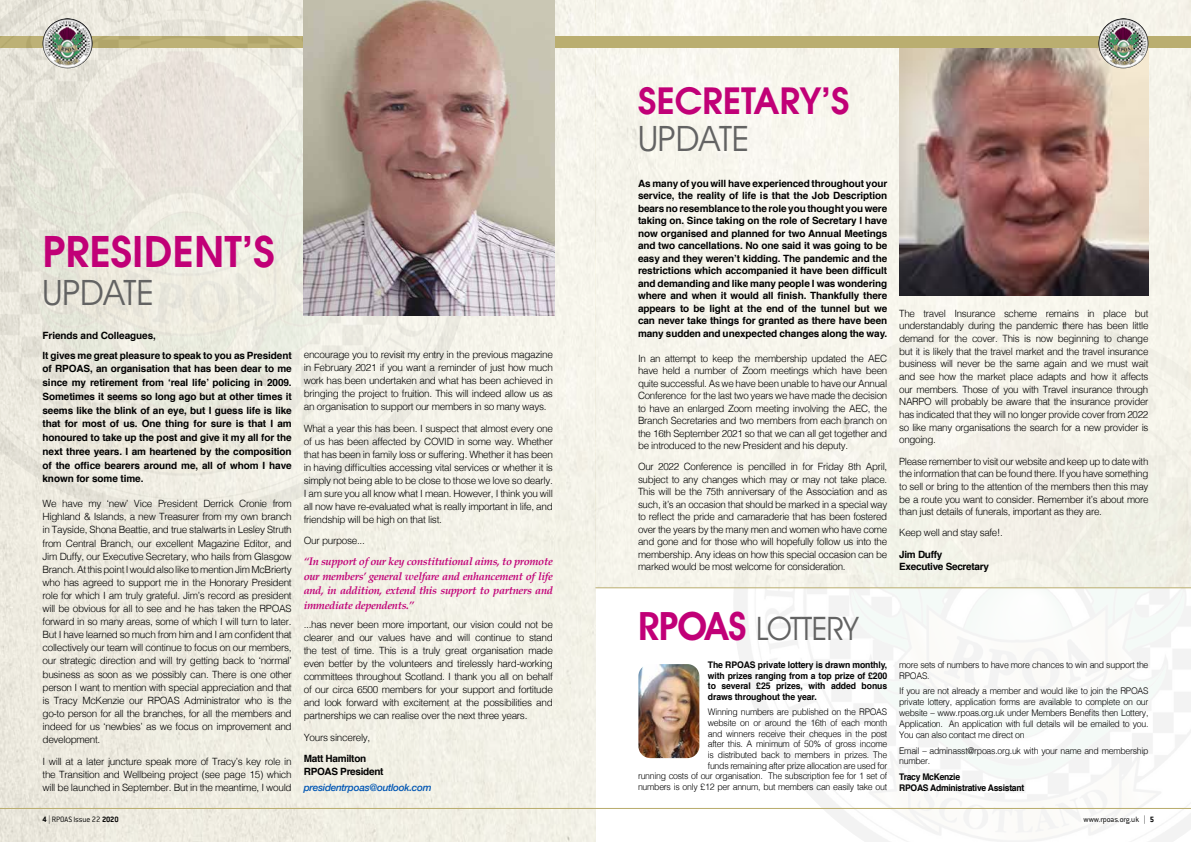
<style>
.page{position:relative;width:1191px;height:842px;background:#fff}
.page>*{position:absolute;margin:0;border:0;box-sizing:border-box;transform-origin:0 0}
.t1{font:600 42px "Avant Garde";color:#c10077}
.t2{font:600 36px "Avant Garde";color:#c10077}
.t3{font:35.3px "Avant Garde IT Cby BT";color:#636363}
.t4{font:32.6px "Avant Garde IT Cby BT";letter-spacing:-.02em;color:#636363;scale:.96 1}
.t5{font:italic 700 11px/14.7px "Palatino";letter-spacing:-.03em;color:#c10077;text-align:justify}
.t6{font:300 10px/13.1px "Helvetica";letter-spacing:-.03em;color:#000;text-align:justify}
.t7{font:700 10px/12.5px "Helvetica";letter-spacing:-.01em;color:#000;text-align:justify}
.t8{font:700 10px/13px "Helvetica";letter-spacing:-.03em;color:#000}
.t9{font:italic 500 10px "Helvetica Neue";letter-spacing:-.03em;color:#0056b4}
.t10{font:300 9.1px/10.7px "Helvetica";letter-spacing:-.03em;color:#000;scale:.96 1}
.t11{font:700 9.1px/10.7px "Helvetica";letter-spacing:-.01em;color:#000;text-align:justify;scale:.95 1}
.t12{font:700 9.1px/10.9px "Helvetica";letter-spacing:-.03em;color:#000;scale:.94 1}
.t13{font:300 8.5px "Conduit ITC";letter-spacing:-.01em;color:#000}
.s1{font-weight:600;font-size:39.3px;color:#c10077}
.s2{font-weight:700}
.s3{font-family:"Helvetica Neue";font-weight:100}
</style>
<div class="page">
<div style="left:595px;top:0;width:596px;height:587px;background:#f6f4eb"></div>
<img style="left:899px;top:48px;width:249px;height:247px">
<img style="left:0;top:0;width:595px;height:842px">
<div style="left:0;top:37px;width:1191px;height:11px;background:#baae70"></div>
<img style="left:0;top:0;width:473px;height:521px">
<img style="left:43px;top:18px;width:50px;height:50px;border-radius:25px">
<img style="left:1098px;top:18px;width:50px;height:50px;border-radius:25px">
<hr style="left:0;top:808px;width:1191px;height:1px;background:#baae70">
<img style="left:304px;top:0;width:250px;height:316px">
<hr style="left:595px;top:587px;width:596px;height:1px;background:#baae70">
<img style="left:638px;top:664px;width:61px;height:94px">
<h1 class="t1" style="left:43px;top:224px;width:234px">PRESIDENT’S</h1>
<h3 class="t3" style="left:43px;top:271px;width:113px">UPDATE</h3>
<p class="t7" style="left:43px;top:326px;width:251px;line-height:19.4px">Friends and Colleagues,<br>It gives me great pleasure to speak to you as President</p>
<p class="t7" style="left:43px;top:362px;width:251px;line-height:13.7px">of RPOAS, an organisation that has been dear to me since my retirement from ‘real life’ policing in 2009.<br>Sometimes it seems so long ago but at other times it seems like the blink of an eye, but I guess life is like that for most of us. One thing for sure is that I am honoured to take up the post and give it my all for the next three years. I am heartened by the composition of the office bearers around me, all of whom I have known for some time.</p>
<p class="t6" style="left:43px;top:496px;width:251px">We have my ‘new’ Vice President Derrick Cronie from Highland &amp; Islands, a new Treasurer from my own branch in Tayside, Shona Beattie, and true stalwarts in Lesley Struth from Central Branch, our excellent Magazine Editor, and Jim Duffy, our Executive Secretary, who hails from Glasgow Branch. At this point I would also like to mention Jim McBrierty who has agreed to support me in the Honorary President role for which I am truly grateful. Jim’s record as president will be obvious for all to see and he has taken the RPOAS forward in so many areas, some of which I will turn to later.<br>But I have learned so much from him and I am confident that collectively our team will continue to focus on our members, our strategic direction and will try getting back to ‘normal’ business as soon as we possibly can. There is one other person I want to mention with special appreciation and that is Tracy McKenzie our RPOAS Administrator who is the go-to person for all the branches, for all the members and indeed for us ‘newbies’ as we focus on improvement and development.</p>
<p class="t6" style="left:43px;top:754px;width:251px">I will at a later juncture speak more of Tracy’s key role in the Transition and Wellbeing project (see page 15) which will be launched in September. But in the meantime, I would</p>
<p class="t6" style="left:304px;top:347px;width:251px">encourage you to revisit my entry in the previous magazine in February 2021 if you want a reminder of just how much work has been undertaken and what has been achieved in bringing the project to fruition. This will indeed allow us as an organisation to support our members in so many ways.</p>
<p class="t6" style="left:304px;top:421px;width:251px">What a year this has been. I suspect that almost every one of us has been affected by COVID in some way. Whether that has been in family loss or suffering. Whether it has been in having difficulties accessing vital services or whether it is simply not being able to be close to those we love so dearly.<br>I am sure you all know what I mean. However, I think you will all now have re-evaluated what is really important in life, and friendship will be high on that list.</p>
<p class="t6" style="left:304px;top:534px;width:63px">Our purpose...</p>
<p class="t5" style="left:304px;top:554px;width:251px">“In support of our key constitutional aims, to promote our members’ general welfare and enhancement of life and, in addition, extend this support to partners and immediate dependents.”</p>
<p class="t6" style="left:304px;top:617px;width:251px">...has never been more important, our vision could not be clearer and our values have and will continue to stand the test of time. This is a truly great organisation made even better by the volunteers and tirelessly hard-working committees throughout Scotland. I thank you all on behalf of our circa 6500 members for your support and fortitude and look forward with excitement at the possibilities and partnerships we can realise over the next three years.</p>
<p class="t6" style="left:304px;top:730px;width:68px">Yours sincerely,</p>
<p class="t8" style="left:304px;top:752px;width:81px">Matt Hamilton<br>RPOAS President</p>
<p class="t9" style="left:304px;top:778px;width:129px">presidentrpoas@outlook.com</p>
<h2 class="t2" style="left:638px;top:77px;width:213px">SECRETARY’S</h2>
<h3 class="t3" style="left:638px;top:117px;width:113px">UPDATE</h3>
<p class="t7" style="left:638px;top:177px;width:251px">As many of you will have experienced throughout your service, the reality of life is that the Job Description bears no resemblance to the role you thought you were taking on. Since taking on the role of Secretary I have now organised and planned for two Annual Meetings and two cancellations. No one said it was going to be easy and they weren’t kidding. The pandemic and the restrictions which accompanied it have been difficult and demanding and like many people I was wondering where and when it would all finish. Thankfully there appears to be light at the end of the tunnel but we can never take things for granted as there have been many sudden and unexpected changes along the way.</p>
<p class="t6" style="left:638px;top:351px;width:251px;line-height:12.5px">In an attempt to keep the membership updated the AEC have held a number of Zoom meetings which have been quite successful. As we have been unable to have our Annual Conference for the last two years we have made the decision to have an enlarged Zoom meeting involving the AEC, the Branch Secretaries and two members from each branch on the 16th September 2021 so that we can all get together and be introduced to the new President and his deputy.</p>
<p class="t6" style="left:638px;top:460px;width:251px;line-height:12.5px">Our 2022 Conference is pencilled in for Friday 8th April, subject to any changes which may or may not take place.<br>This will be the 75th anniversary of the Association and as such, it’s an occasion that should be marked in a special way to reflect the pride and camaraderie that has been fostered over the years by the many men and women who have come and gone and for those who will hopefully follow us into the membership. Any ideas on how this special occasion can be marked would be most welcome for consideration.</p>
<p class="t6" style="left:899px;top:306px;width:251px;line-height:12.7px">The travel Insurance scheme remains in place but understandably during the pandemic there has been little demand for the cover. This is now beginning to change but it is likely that the travel market and the travel insurance business will never be the same again and we must wait and see how the market place adapts and how it affects our members. Those of you with Travel insurance through NARPO will probably be aware that the insurance provider has indicated that they will no longer provide cover from 2022 so like many organisations the search for a new provider is ongoing.</p>
<p class="t6" style="left:899px;top:454px;width:251px;line-height:12.7px">Please remember to visit our website and keep up to date with the information that can be found there. If you have something to sell or bring to the attention of the members then this may be a route you want to consider. Remember it’s about more than just details of funerals, important as they are.</p>
<p class="t6" style="left:899px;top:526px;width:105px">Keep well and stay safe!.</p>
<p class="t8" style="left:899px;top:548px;width:91px;line-height:12.7px">Jim Duffy<br>Executive Secretary</p>
<h3 class="t4" style="left:638px;top:609px;width:231px"><span class="s1">RPOAS</span> LOTTERY</h3>
<p class="t11" style="left:708px;top:660px;width:190px">The RPOAS private lottery is drawn monthly, with prizes ranging from a top prize of £200 to several £25 prizes, with added bonus draws throughout the year.</p>
<p class="t10" style="left:638px;top:706px;width:261px;text-align:right">Winning numbers are published on the RPOAS<br>website on or around the 16th of each month<br>and winners receive their cheques in the post<br>after this. A minimum of 50% of gross income<br>is distributed back to members in prizes. The<br>funds remaining after prize allocation are used for<br>running costs of our organisation. The subscription fee for 1 set of numbers is only £12 per annum, but members can easily take out</p>
<p class="t10" style="left:899px;top:658px;width:261px">more sets of numbers to have more chances to win and support the<br>RPOAS.</p>
<p class="t10" style="left:899px;top:685px;width:261px;text-align:justify">If you are not already a member and would like to join the RPOAS private lottery, application forms are available to complete on our website – www.rpoas.org.uk under Members Benefits then Lottery, Application. An application with full details will be emailed to you.<br>You can also contact me direct on</p>
<p class="t10" style="left:899px;top:744px;width:261px">Email – adminasst@rpoas.org.uk with your name and membership number.</p>
<p class="t12" style="left:899px;top:771px;width:134px">Tracy McKenzie<br>RPOAS Administrative Assistant</p>
<p class="t13" style="left:43px;top:815px;width:78px"><span class="s2">4</span> <span class="s3">|</span> RPOAS Issue 22 <span class="s2">2020</span></p>
<p class="t13" style="left:1083px;top:815px;width:72px">www.rpoas.org.uk <span class="s3">|</span> <span class="s2">5</span></p>
</div>
